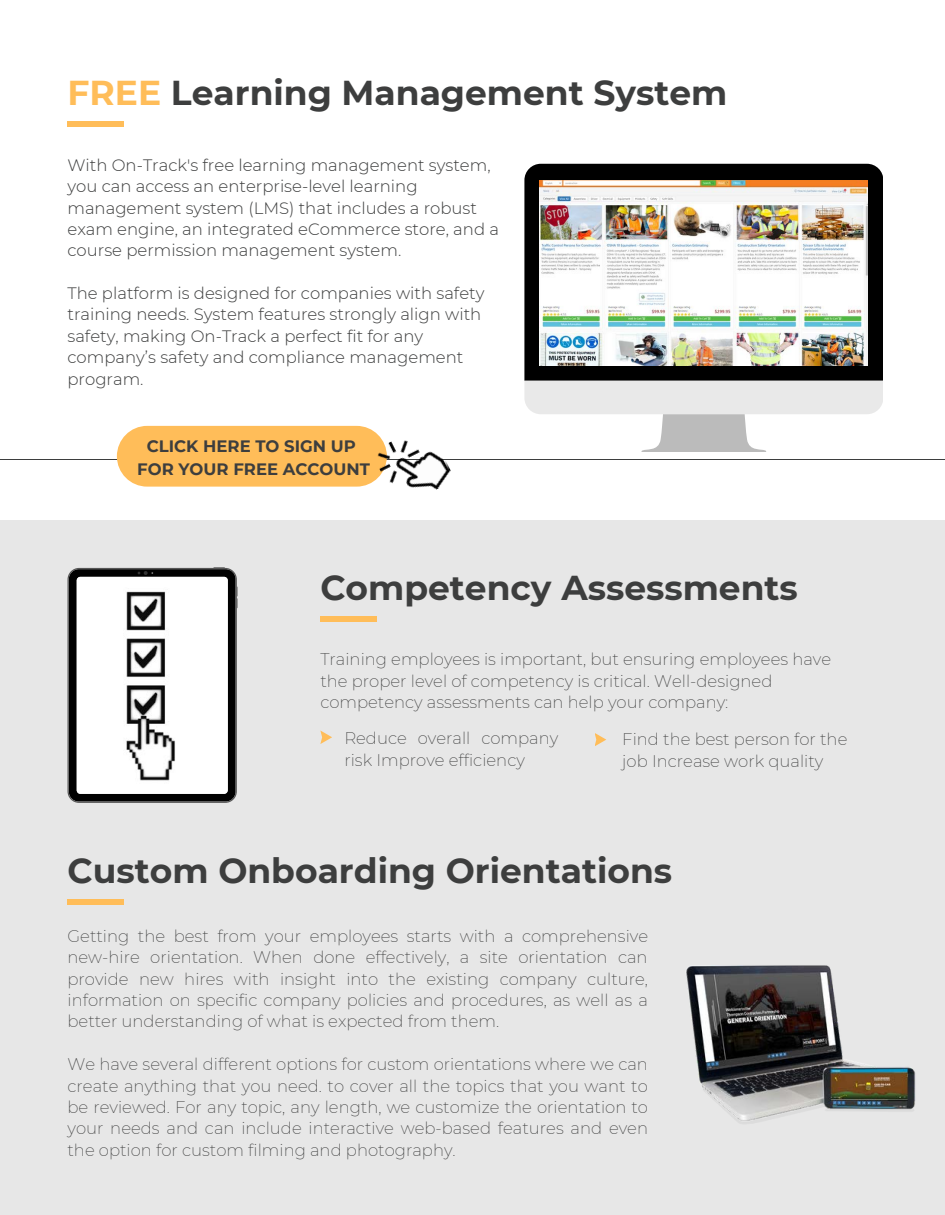
<style>
.page{position:relative;width:945px;height:1215px;background:#fff}
.page>*{position:absolute;margin:0;border:0;box-sizing:border-box;transform-origin:0 0}
.t1{font:700 34.5px "Montserrat";color:#3d3e3e}
.t2{font:200 16.5px/21.3px "Montserrat";color:#3d3e3e}
.t3{font:300 16.5px/21.3px "Montserrat";color:#3d3e3e}
.t4{font:700 16.5px/22.5px "Montserrat";color:#3d3e3e;text-align:center}
.s1{color:#ffbd59}
</style>
<div class="page">
<hr style="left:0;top:459px;width:945px;height:1px;background:#3d3e3e">
<div style="left:0;top:520px;width:945px;height:695px;background:#e7e7e7"></div>
<img style="left:686px;top:965px;width:230px;height:159px">
<div style="left:68px;top:121px;width:56px;height:6px;background:#ffbd59"></div>
<div style="left:68px;top:899px;width:56px;height:6px;background:#ffbd59"></div>
<div style="left:320px;top:616px;width:57px;height:5px;background:#ffbd59"></div>
<svg style="left:320px;top:730px;width:12px;height:14px"></svg>
<svg style="left:595px;top:733px;width:11px;height:13px"></svg>
<div style="left:117px;top:426px;width:270px;height:61px;background:#ffbd59;border-radius:30px"></div>
<img style="left:371px;top:429px;width:80px;height:61px">
<svg style="left:524px;top:164px;width:359px;height:217px;background:#0f0e0c"></svg>
<svg style="left:524px;top:381px;width:359px;height:71px"></svg>
<img style="left:540px;top:181px;width:328px;height:184px">
<svg style="left:68px;top:567px;width:170px;height:236px;background:#c3c3c3"></svg>
<h1 class="t1" style="left:68px;top:72px;width:661px"><span class="s1">FREE</span> Learning Management System</h1>
<p class="t3" style="left:68px;top:154px;width:433px">With On-Track's free learning management system, you can access an enterprise-level learning management system (LMS) that includes a robust exam engine, an integrated eCommerce store, and a course permission management system.</p>
<p class="t3" style="left:68px;top:283px;width:418px">The platform is designed for companies with safety training needs. System features strongly align with safety, making On-Track a perfect fit for any company’s safety and compliance management program.</p>
<p class="t4" style="left:137px;top:435px;width:234px">CLICK HERE TO SIGN UP<br>FOR YOUR FREE ACCOUNT</p>
<h1 class="t1" style="left:320px;top:566px;width:479px">Competency Assessments</h1>
<p class="t2" style="left:320px;top:649px;width:512px">Training employees is important, but ensuring employees have the proper level of competency is critical. Well-designed competency assessments can help your company:</p>
<p class="t2" style="left:344px;top:728px;width:216px">Reduce overall company risk Improve efficiency</p>
<p class="t2" style="left:622px;top:729px;width:227px">Find the best person for the job Increase work quality</p>
<h1 class="t1" style="left:68px;top:850px;width:606px">Custom Onboarding Orientations</h1>
<p class="t2" style="left:68px;top:925px;width:582px;text-align:justify">Getting the best from your employees starts with a comprehensive new-hire orientation. When done effectively, a site orientation can provide new hires with insight into the existing company culture, information on specific company policies and procedures, as well as a better understanding of what is expected from them.</p>
<p class="t2" style="left:68px;top:1054px;width:582px;text-align:justify">We have several different options for custom orientations where we can create anything that you need. to cover all the topics that you want to be reviewed. For any topic, any length, we customize the orientation to your needs and can include interactive web-based features and even the option for custom filming and photography.</p>
</div>
